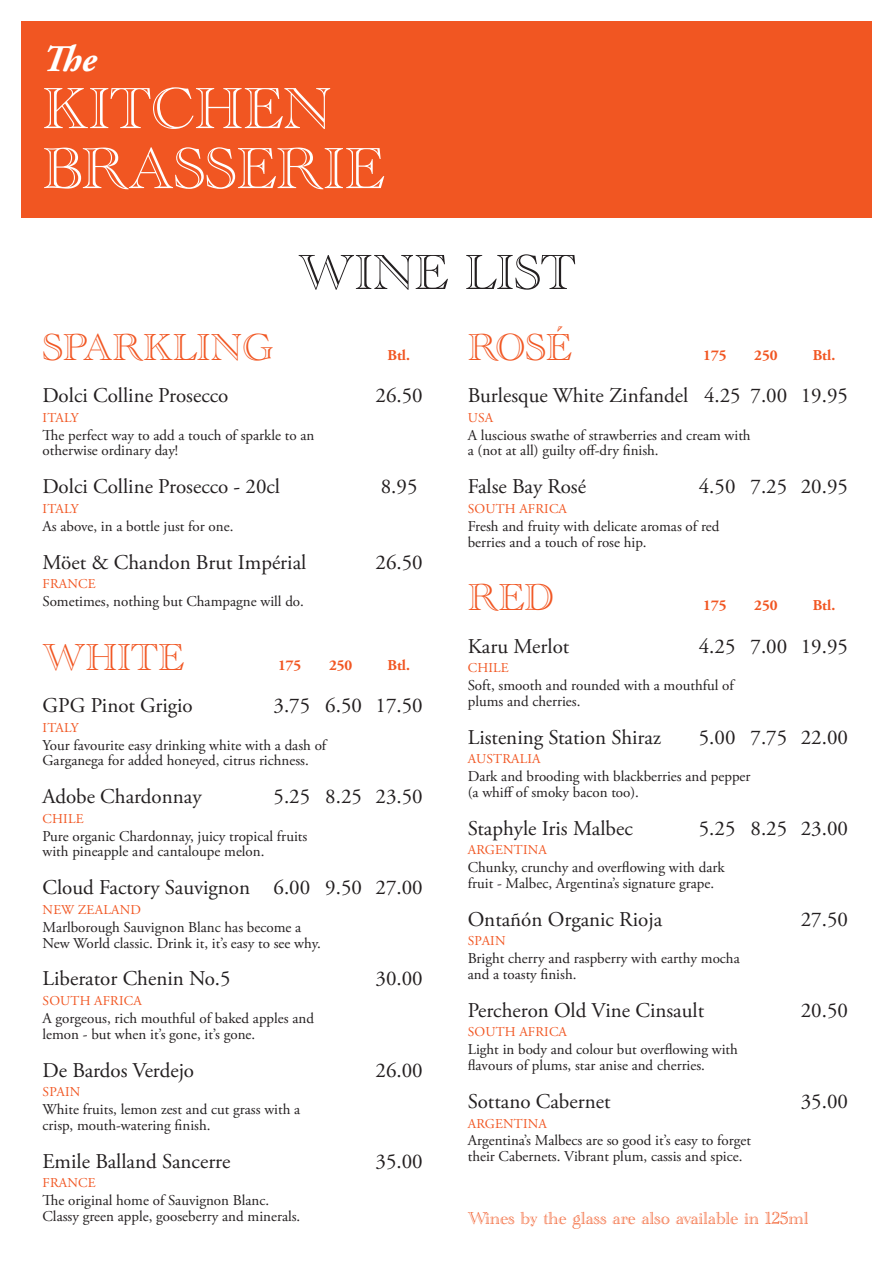
<style>
.page{position:relative;width:893px;height:1263px;background:#fff}
.page>*{position:absolute;margin:0;border:0;box-sizing:border-box;transform-origin:0 0}
.t1{font:60px "Academy Engraved Let Plain";color:#fff}
.t2{font:51px "Academy Engraved Let Plain";color:#231f20}
.Category_-_main_list{font:39px "Academy Engraved Let Plain";color:#f15622}
.t3{font:italic 700 37.5px "Adobe Garamond Pro";color:#fff}
.Wine___price_-_main{font:21px "Adobe Garamond Pro";color:#231f20}
.t4{font:18px "Academy Engraved Let Plain";color:#f15622}
.Note_-_main_list{font:15px/15.8px "Adobe Garamond Pro";color:#231f20}
.Category_-_main_list-2{font:700 15px "Adobe Garamond Pro";color:#f15622}
.Country_-_main_list{font:13.5px "Adobe Garamond Pro";letter-spacing:.015em;color:#f15622}
</style>
<div class="page">
<div style="left:21px;top:21px;width:851px;height:197px;background:#f15622"></div>
<p class="t3" style="left:43px;top:37px;width:56px">The</p>
<p class="t1" style="left:43px;top:75px;width:291px">KITCHEN</p>
<p class="t1" style="left:43px;top:135px;width:343px">BRASSERIE</p>
<p class="t2" style="left:298px;top:244px;width:279px">WINE LIST</p>
<p class="Category_-_main_list" style="left:43px;top:326px;width:232px">SPARKLING</p>
<p class="Category_-_main_list-2" style="left:388px;top:347px;width:24px">Btl.</p>
<p class="Wine___price_-_main" style="left:43px;top:383px;width:187px">Dolci Colline Prosecco</p>
<p class="Wine___price_-_main" style="left:376px;top:383px;width:49px">26.50</p>
<p class="Country_-_main_list" style="left:43px;top:409px;width:38px">ITALY</p>
<p class="Note_-_main_list" style="left:43px;top:428px;width:273px">The perfect way to add a touch of sparkle to an otherwise ordinary day!</p>
<p class="Wine___price_-_main" style="left:43px;top:474px;width:239px">Dolci Colline Prosecco - 20cl</p>
<p class="Wine___price_-_main" style="left:381px;top:474px;width:38px">8.95</p>
<p class="Country_-_main_list" style="left:43px;top:501px;width:38px">ITALY</p>
<p class="Note_-_main_list" style="left:43px;top:519px;width:192px">As above, in a bottle just for one.</p>
<p class="Wine___price_-_main" style="left:43px;top:549px;width:265px">Möet &amp; Chandon Brut Impérial</p>
<p class="Wine___price_-_main" style="left:376px;top:549px;width:49px">26.50</p>
<p class="Country_-_main_list" style="left:43px;top:576px;width:55px">FRANCE</p>
<p class="Note_-_main_list" style="left:43px;top:594px;width:263px">Sometimes, nothing but Champagne will do.</p>
<p class="Category_-_main_list" style="left:43px;top:636px;width:143px">WHITE</p>
<p class="Category_-_main_list-2" style="left:278px;top:656px;width:25px">175</p>
<p class="Category_-_main_list-2" style="left:329px;top:656px;width:25px">250</p>
<p class="Category_-_main_list-2" style="left:388px;top:656px;width:24px">Btl.</p>
<p class="Wine___price_-_main" style="left:43px;top:693px;width:152px">GPG Pinot Grigio</p>
<p class="Wine___price_-_main" style="left:274px;top:693px;width:151px">3.75 6.50 17.50</p>
<p class="Country_-_main_list" style="left:43px;top:719px;width:38px">ITALY</p>
<p class="Note_-_main_list" style="left:43px;top:737px;width:285px">Your favourite easy drinking white with a dash of<br>Garganega for added honeyed, citrus richness.</p>
<p class="Wine___price_-_main" style="left:43px;top:784px;width:161px">Adobe Chardonnay</p>
<p class="Wine___price_-_main" style="left:274px;top:784px;width:151px">5.25 8.25 23.50</p>
<p class="Country_-_main_list" style="left:43px;top:810px;width:42px">CHILE</p>
<p class="Note_-_main_list" style="left:43px;top:828px;width:266px">Pure organic Chardonnay, juicy tropical fruits with pineapple and cantaloupe melon.</p>
<p class="Wine___price_-_main" style="left:43px;top:875px;width:382px">Cloud Factory Sauvignon 6.00 9.50 27.00</p>
<p class="Country_-_main_list" style="left:43px;top:901px;width:100px">NEW ZEALAND</p>
<p class="Note_-_main_list" style="left:43px;top:920px;width:280px">Marlborough Sauvignon Blanc has become a<br>New World classic. Drink it, it’s easy to see why.</p>
<p class="Wine___price_-_main" style="left:43px;top:966px;width:190px">Liberator Chenin No.5</p>
<p class="Wine___price_-_main" style="left:376px;top:966px;width:49px">30.00</p>
<p class="Country_-_main_list" style="left:43px;top:992px;width:101px">SOUTH AFRICA</p>
<p class="Note_-_main_list" style="left:43px;top:1011px;width:273px">A gorgeous, rich mouthful of baked apples and lemon - but when it’s gone, it’s gone.</p>
<p class="Wine___price_-_main" style="left:43px;top:1057px;width:153px">De Bardos Verdejo</p>
<p class="Wine___price_-_main" style="left:376px;top:1057px;width:49px">26.00</p>
<p class="Country_-_main_list" style="left:43px;top:1084px;width:39px">SPAIN</p>
<p class="Note_-_main_list" style="left:43px;top:1102px;width:259px">White fruits, lemon zest and cut grass with a crisp, mouth-watering finish.</p>
<p class="Wine___price_-_main" style="left:43px;top:1148px;width:189px">Emile Balland Sancerre</p>
<p class="Wine___price_-_main" style="left:376px;top:1148px;width:49px">35.00</p>
<p class="Country_-_main_list" style="left:43px;top:1175px;width:55px">FRANCE</p>
<p class="Note_-_main_list" style="left:43px;top:1193px;width:259px">The original home of Sauvignon Blanc.<br>Classy green apple, gooseberry and minerals.</p>
<p class="Category_-_main_list" style="left:468px;top:326px;width:105px">ROSÉ</p>
<p class="Category_-_main_list-2" style="left:703px;top:347px;width:25px">175</p>
<p class="Category_-_main_list-2" style="left:754px;top:347px;width:25px">250</p>
<p class="Category_-_main_list-2" style="left:813px;top:347px;width:24px">Btl.</p>
<p class="Wine___price_-_main" style="left:468px;top:383px;width:382px">Burlesque White Zinfandel 4.25 7.00 19.95</p>
<p class="Country_-_main_list" style="left:468px;top:409px;width:27px">USA</p>
<p class="Note_-_main_list" style="left:468px;top:428px;width:284px">A luscious swathe of strawberries and cream with a (not at all) guilty off-dry finish.</p>
<p class="Wine___price_-_main" style="left:468px;top:474px;width:120px">False Bay Rosé</p>
<p class="Wine___price_-_main" style="left:699px;top:474px;width:151px">4.50 7.25 20.95</p>
<p class="Country_-_main_list" style="left:468px;top:501px;width:101px">SOUTH AFRICA</p>
<p class="Note_-_main_list" style="left:468px;top:519px;width:253px">Fresh and fruity with delicate aromas of red berries and a touch of rose hip.</p>
<p class="Category_-_main_list" style="left:468px;top:576px;width:88px">RED</p>
<p class="Category_-_main_list-2" style="left:703px;top:597px;width:25px">175</p>
<p class="Category_-_main_list-2" style="left:754px;top:597px;width:25px">250</p>
<p class="Category_-_main_list-2" style="left:813px;top:597px;width:24px">Btl.</p>
<p class="Wine___price_-_main" style="left:468px;top:633px;width:103px">Karu Merlot</p>
<p class="Wine___price_-_main" style="left:699px;top:633px;width:151px">4.25 7.00 19.95</p>
<p class="Country_-_main_list" style="left:468px;top:660px;width:42px">CHILE</p>
<p class="Note_-_main_list" style="left:468px;top:678px;width:268px">Soft, smooth and rounded with a mouthful of plums and cherries.</p>
<p class="Wine___price_-_main" style="left:468px;top:724px;width:195px">Listening Station Shiraz</p>
<p class="Wine___price_-_main" style="left:699px;top:724px;width:151px">5.00 7.75 22.00</p>
<p class="Country_-_main_list" style="left:468px;top:751px;width:74px">AUSTRALIA</p>
<p class="Note_-_main_list" style="left:468px;top:769px;width:284px">Dark and brooding with blackberries and pepper (a whiff of smoky bacon too).</p>
<p class="Wine___price_-_main" style="left:468px;top:815px;width:167px">Staphyle Iris Malbec</p>
<p class="Wine___price_-_main" style="left:699px;top:815px;width:151px">5.25 8.25 23.00</p>
<p class="Country_-_main_list" style="left:468px;top:842px;width:81px">ARGENTINA</p>
<p class="Note_-_main_list" style="left:468px;top:860px;width:258px">Chunky, crunchy and overflowing with dark fruit - Malbec, Argentina’s signature grape.</p>
<p class="Wine___price_-_main" style="left:468px;top:907px;width:196px">Ontañón Organic Rioja</p>
<p class="Wine___price_-_main" style="left:801px;top:907px;width:49px">27.50</p>
<p class="Country_-_main_list" style="left:468px;top:933px;width:39px">SPAIN</p>
<p class="Note_-_main_list" style="left:468px;top:951px;width:273px">Bright cherry and raspberry with earthy mocha and a toasty finish.</p>
<p class="Wine___price_-_main" style="left:468px;top:998px;width:238px">Percheron Old Vine Cinsault</p>
<p class="Wine___price_-_main" style="left:801px;top:998px;width:49px">20.50</p>
<p class="Country_-_main_list" style="left:468px;top:1024px;width:101px">SOUTH AFRICA</p>
<p class="Note_-_main_list" style="left:468px;top:1042px;width:272px">Light in body and colour but overflowing with flavours of plums, star anise and cherries.</p>
<p class="Wine___price_-_main" style="left:468px;top:1089px;width:144px">Sottano Cabernet</p>
<p class="Wine___price_-_main" style="left:801px;top:1089px;width:49px">35.00</p>
<p class="Country_-_main_list" style="left:468px;top:1115px;width:81px">ARGENTINA</p>
<p class="Note_-_main_list" style="left:468px;top:1133px;width:285px">Argentina’s Malbecs are so good it’s easy to forget their Cabernets. Vibrant plum, cassis and spice.</p>
<p class="t4" style="left:468px;top:1208px;width:342px">Wines by the glass are also available in 125ml</p>
</div>
